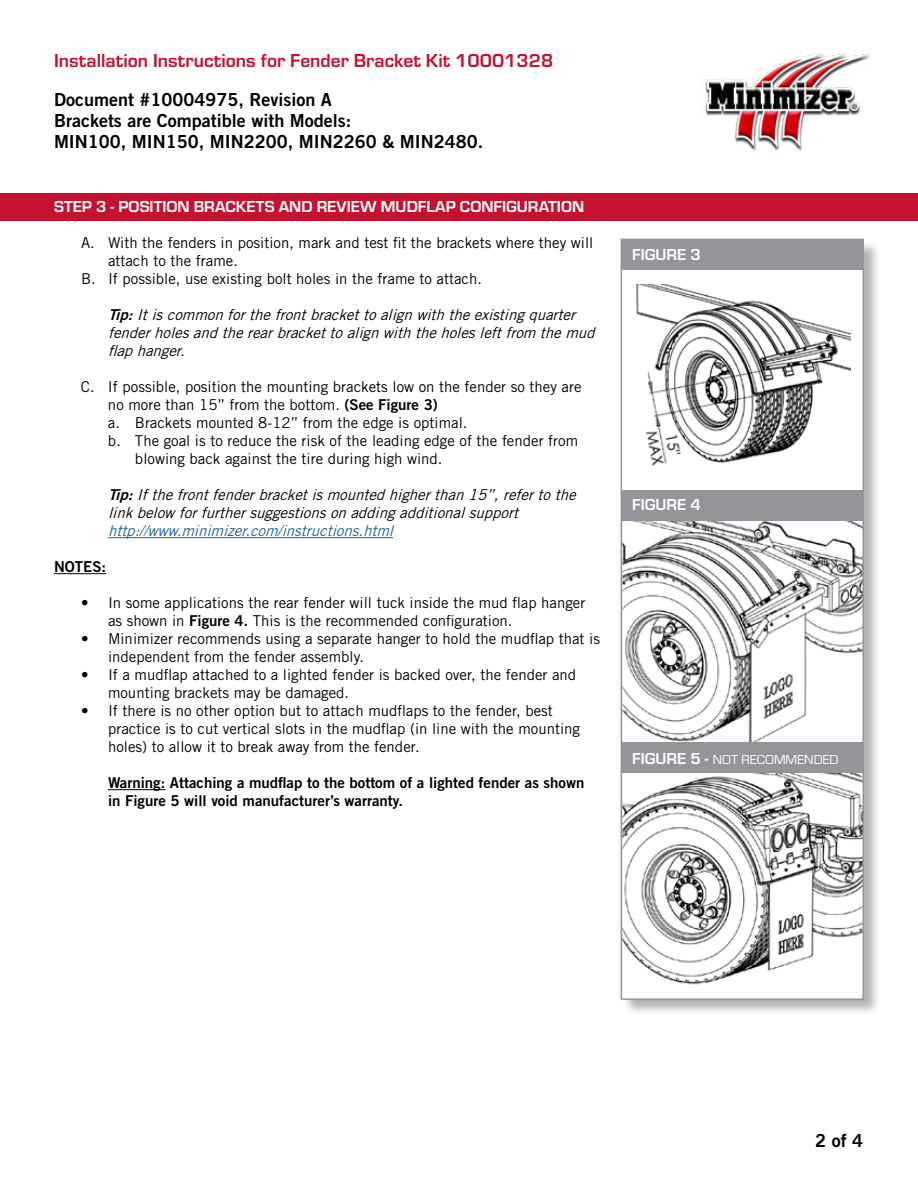
<style>
.page{position:relative;width:918px;height:1188px;background:#fff}
.page>*{position:absolute;margin:0;border:0;box-sizing:border-box;transform-origin:0 0}
.t1{font:700 19.5px "Eurostile";color:#c41230}
.t2{font:18px/21px "Trade Gothic LT Std Bd 2";color:#000}
.t3{font:700 16.5px "Eurostile";color:#fff}
.t4{font:15px/18px "Trade Gothic LT Std";color:#000}
.t5{font:italic 15px/18px "Trade Gothic LT Std";color:#000}
.t6{font:15px/18px "Trade Gothic LT Std Bd 2";color:#000}
.t7{font:italic 15px "Trade Gothic LT Std";color:#215e9e}
.t8{font:13.5px "Eurostile";color:#fff}
.s1{font-family:"Trade Gothic LT Std Bd 2"}
.s2{font-weight:700;font-size:16.5px}
</style>
<div class="page">
<img style="left:703px;top:53px;width:168px;height:98px">
<div style="left:623px;top:241px;width:258px;height:775px;background:#000;opacity:.3"></div>
<div style="left:621px;top:239px;width:242px;height:760px;background:#fff"></div>
<img style="left:624px;top:521px;width:237px;height:222px">
<img style="left:624px;top:773px;width:237px;height:212px">
<div style="left:621px;top:239px;width:243px;height:30px;background:#939598"></div>
<div style="left:621px;top:491px;width:243px;height:30px;background:#939598"></div>
<div style="left:621px;top:743px;width:242px;height:30px;background:#939598"></div>
<img style="left:636px;top:284px;width:214px;height:182px">
<div style="left:621px;top:239px;width:243px;height:761px;border:2px solid #939598"></div>
<div style="left:0;top:194px;width:918px;height:27px;background:#c41230"></div>
<hr style="left:108px;top:537px;width:285px;height:1px;background:#215e9e">
<hr style="left:54px;top:573px;width:52px;height:1px;background:#000">
<hr style="left:108px;top:789px;width:57px;height:1px;background:#000">
<h1 class="t1" style="left:54px;top:47px;width:501px">Installation Instructions for Fender Bracket Kit 10001328</h1>
<p class="t2" style="left:54px;top:89px;width:431px">Document #10004975, Revision A<br>Brackets are Compatible with Models:<br>MIN100, MIN150, MIN2200, MIN2260 &amp; MIN2480.</p>
<p class="t3" style="left:54px;top:195px;width:532px">STEP 3 - POSITION BRACKETS AND REVIEW MUDFLAP CONFIGURATION</p>
<p class="t4" style="left:81px;top:234px;width:514px">A. With the fenders in position, mark and test fit the brackets where they will</p>
<p class="t4" style="left:108px;top:252px;width:131px">attach to the frame.</p>
<p class="t4" style="left:81px;top:270px;width:403px">B. If possible, use existing bolt holes in the frame to attach.</p>
<p class="t5" style="left:108px;top:306px;width:493px"><span class="s1">Tip:</span>Itiscommonforthefrontbrackettoalignwiththeexistingquarter fenderholesandtherearbrackettoalignwiththeholesleftfrom themud flaphanger.</p>
<p class="t4" style="left:81px;top:378px;width:502px">C. If possible, position the mounting brackets low on the fender so they are</p>
<p class="t4" style="left:108px;top:396px;width:331px">no more than 15” from the bottom. <span class="s1">(See Figure 3)</span></p>
<p class="t4" style="left:108px;top:414px;width:361px">a. Brackets mounted 8-12” from the edge is optimal.</p>
<p class="t4" style="left:108px;top:432px;width:472px">b. The goal is to reduce the risk of the leading edge of the fender from</p>
<p class="t4" style="left:135px;top:450px;width:309px">blowing back against the tire during high wind.</p>
<p class="t5" style="left:108px;top:486px;width:474px"><span class="s1">Tip:</span>Ifthefrontfenderbracketismountedhigherthan15”,refertothe linkbelow forfurthersuggestionsonaddingadditionalsupport</p>
<p class="t7" style="left:108px;top:522px;width:291px">http://www.minimizer.com/instructions.html</p>
<p class="t6" style="left:54px;top:558px;width:54px">NOTES:</p>
<p class="t4" style="left:108px;top:594px;width:479px;text-indent:-27px">• In some applications the rear fender will tuck inside the mud flap hanger as shown in <span class="s1">Figure 4.</span> This is the recommended configuration.</p>
<p class="t4" style="left:108px;top:630px;width:494px;text-indent:-27px">• Minimizer recommends using a separate hanger to hold the mudflap that is independent from the fender assembly.</p>
<p class="t4" style="left:108px;top:666px;width:470px;text-indent:-27px">• If a mudflap attached to a lighted fender is backed over, the fender and mounting brackets may be damaged.</p>
<p class="t4" style="left:108px;top:702px;width:474px;text-indent:-27px">• If there is no other option but to attach mudflaps to the fender, best practice is to cut vertical slots in the mudflap (in line with the mounting holes) to allow it to break away from the fender.</p>
<p class="t6" style="left:108px;top:774px;width:478px">Warning: Attaching a mudflap to the bottom of a lighted fender as shown in Figure 5 will void manufacturer’s warranty.</p>
<p class="t3" style="left:632px;top:243px;width:70px">FIGURE 3</p>
<p class="t3" style="left:632px;top:493px;width:70px">FIGURE 4</p>
<p class="t8" style="left:632px;top:750px;width:208px"><span class="s2">FIGURE 5 -</span> NOT RECOMMENDED</p>
<p class="t2" style="left:815px;top:1130px;width:49px">2 of 4</p>
</div>
